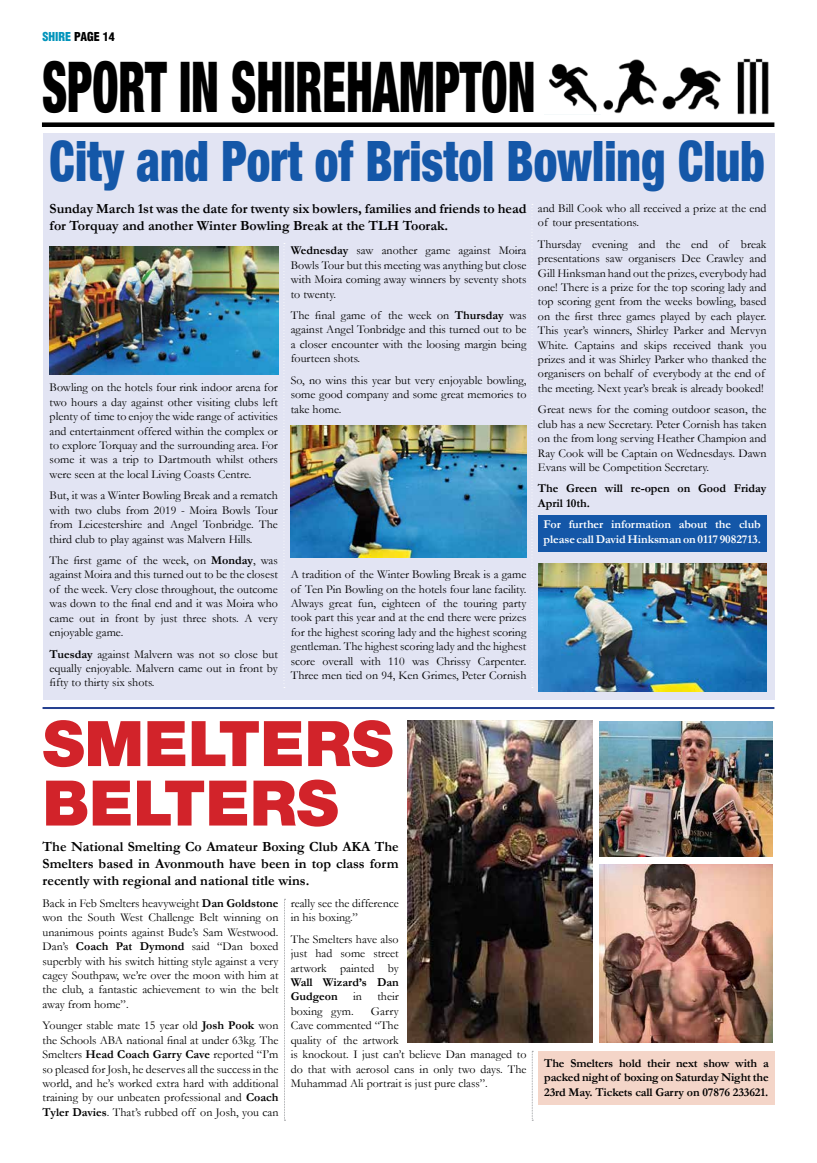
<style>
.page{position:relative;width:817px;height:1163px;background:#fff}
.page>*{position:absolute;margin:0;border:0;box-sizing:border-box;transform-origin:0 0}
.t1{font:900 condensed 69.8px "Helvetica Neue LTW1 G";color:#000;scale:.67 1}
.t2{font:900 62.8px/59.5px "Helvetica Neue LTW1 G";color:#d2232a}
.t3{font:900 condensed 55.6px "Helvetica Neue LTW1 G";color:#1457a8;scale:.85 1}
.t4{font:700 14px/16.8px "Garamond";color:#000;text-align:justify}
.t5{font:12px/14.4px "Garamond";color:#000;text-align:justify}
.t6{font:700 12px/14.4px "Garamond";color:#000}
.t7{font:700 12px/14.4px "Garamond";letter-spacing:-.005em;color:#fff}
.t8{font:900 condensed 12px "Helvetica LT";color:#000}
.s1{color:#0094bb}
.s2{font-weight:700}
</style>
<div class="page">
<div style="left:537px;top:1050px;width:237px;height:54px;background:#f4d5c8"></div>
<div style="left:43px;top:133px;width:731px;height:566px;background:#e2e4f3"></div>
<div style="left:538px;top:515px;width:228px;height:37px;background:#1457a8"></div>
<img style="left:662px;top:67px;width:59px;height:43px">
<img style="left:737px;top:58px;width:32px;height:57px">
<img style="left:549px;top:59px;width:108px;height:55px">
<div style="left:42px;top:122px;width:732px;height:5px;background:#000"></div>
<hr style="left:43px;top:707px;width:731px;height:2px;background:#25408f">
<svg style="left:283px;top:243px;width:2px;height:445px"></svg>
<img style="left:290px;top:425px;width:236px;height:133px">
<img style="left:50px;top:246px;width:228px;height:128px">
<img style="left:538px;top:563px;width:228px;height:128px">
<img style="left:407px;top:720px;width:185px;height:322px">
<img style="left:600px;top:864px;width:172px;height:178px">
<img style="left:600px;top:721px;width:172px;height:135px">
<svg style="left:284px;top:898px;width:1px;height:222px"></svg>
<svg style="left:532px;top:1050px;width:1px;height:70px"></svg>
<p class="t8" style="left:43px;top:29px;width:74px"><span class="s1">SHIRE</span> PAGE 14</p>
<h1 class="t1" style="left:42px;top:45px;width:737px">SPORT IN SHIREHAMPTON</h1>
<h3 class="t3" style="left:50px;top:128px;width:842px">City and Port of Bristol Bowling Club</h3>
<p class="t4" style="left:50px;top:200px;width:478px">Sunday March 1st was the date for twenty six bowlers, families and friends to head for Torquay and another Winter Bowling Break at the TLH Toorak.</p>
<p class="t5" style="left:50px;top:380px;width:230px">Bowling on the hotels four rink indoor arena for two hours a day against other visiting clubs left plenty of time to enjoy the wide range of activities and entertainment offered within the complex or to explore Torquay and the surrounding area. For some it was a trip to Dartmouth whilst others were seen at the local Living Coasts Centre.</p>
<p class="t5" style="left:50px;top:488px;width:230px">But, it was a Winter Bowling Break and a rematch with two clubs from 2019 - Moira Bowls Tour from Leicestershire and Angel Tonbridge. The third club to play against was Malvern Hills.</p>
<p class="t5" style="left:50px;top:553px;width:230px">The first game of the week, on <span class="s2">Monday</span>, was against Moira and this turned out to be the closest of the week. Very close throughout, the outcome was down to the final end and it was Moira who came out in front by just three shots. A very enjoyable game.</p>
<p class="t5" style="left:50px;top:646px;width:230px"><span class="s2">Tuesday</span> against Malvern was not so close but equally enjoyable. Malvern came out in front by fifty to thirty six shots.</p>
<p class="t5" style="left:291px;top:243px;width:237px"><span class="s2">Wednesday</span> saw another game against Moira Bowls Tour but this meeting was anything but close with Moira coming away winners by seventy shots to twenty.</p>
<p class="t5" style="left:291px;top:308px;width:237px">The final game of the week on <span class="s2">Thursday</span> was against Angel Tonbridge and this turned out to be a closer encounter with the loosing margin being fourteen shots.</p>
<p class="t5" style="left:291px;top:372px;width:237px">So, no wins this year but very enjoyable bowling, some good company and some great memories to take home.</p>
<p class="t5" style="left:291px;top:567px;width:237px">A tradition of the Winter Bowling Break is a game of Ten Pin Bowling on the hotels four lane facility.<br>Always great fun, eighteen of the touring party took part this year and at the end there were prizes for the highest scoring lady and the highest scoring gentleman. The highest scoring lady and the highest score overall with 110 was Chrissy Carpenter.<br>Three men tied on 94, Ken Grimes, Peter Cornish</p>
<p class="t5" style="left:537px;top:201px;width:230px">and Bill Cook who all received a prize at the end of tour presentations.</p>
<p class="t5" style="left:537px;top:236px;width:230px;text-align:left">Thursday evening and the end of break presentations saw organisers Dee Crawley and Gill Hinksman hand out the prizes, everybody had one! There is a prize for the top scoring lady and top scoring gent from the weeks bowling, based on the first three games played by each player.<br>This year’s winners, Shirley Parker and Mervyn White. Captains and skips received thank you prizes and it was Shirley Parker who thanked the organisers on behalf of everybody at the end of the meeting. Next year’s break is already booked!</p>
<p class="t5" style="left:537px;top:402px;width:230px">Great news for the coming outdoor season, the club has a new Secretary. Peter Cornish has taken on the from long serving Heather Champion and Ray Cook will be Captain on Wednesdays. Dawn Evans will be Competition Secretary.</p>
<p class="t6" style="left:537px;top:481px;width:230px">The Green will re-open on Good Friday<br>April 10th.</p>
<p class="t7" style="left:543px;top:517px;width:219px">For further information about the club please call David Hinksman on 0117 9082713.</p>
<h2 class="t2" style="left:43px;top:713px;width:352px">SMELTERS<br>BELTERS</h2>
<p class="t4" style="left:43px;top:838px;width:357px">The National Smelting Co Amateur Boxing Club AKA The Smelters based in Avonmouth have been in top class form recently with regional and national title wins.</p>
<p class="t5" style="left:43px;top:895px;width:237px">Back in Feb Smelters heavyweight <span class="s2">Dan Goldstone </span>won the South West Challenge Belt winning on unanimous points against Bude’s Sam Westwood.<br>Dan’s <span class="s2">Coach Pat Dymond</span> said “Dan boxed superbly with his switch hitting style against a very cagey Southpaw, we’re over the moon with him at the club, a fantastic achievement to win the belt away from home”.</p>
<p class="t5" style="left:43px;top:1017px;width:237px">Younger stable mate 15 year old <span class="s2">Josh Pook</span> won the Schools ABA national final at under 63kg. The Smelters <span class="s2">Head Coach Garry Cave</span> reported “I’m so pleased for Josh, he deserves all the success in the world, and he’s worked extra hard with additional training by our unbeaten professional and <span class="s2">Coach Tyler Davies</span>. That’s rubbed off on Josh, you can</p>
<p class="t5" style="left:291px;top:895px;width:109px">really see the difference in his boxing.”</p>
<p class="t5" style="left:291px;top:931px;width:109px">The Smelters have also just had some street artwork painted by</p>
<p class="t6" style="left:291px;top:974px;width:109px">Wall Wizard’s Dan<br>Gudgeon</p>
<p class="t5" style="left:353px;top:989px;width:10px">in</p>
<p class="t5" style="left:377px;top:989px;width:23px">their</p>
<p class="t5" style="left:291px;top:1003px;width:65px">boxing gym.</p>
<p class="t5" style="left:291px;top:1003px;width:237px;text-align:left;text-indent:80px">Garry<br>Cave commented “The<br>quality of the artwork<br>is knockout. I just can’t believe Dan managed to do that with aerosol cans in only two days. The<br>Muhammad Ali portrait is just pure class”.</p>
<p class="t6" style="left:544px;top:1055px;width:226px;text-align:justify">The Smelters hold their next show with a packed night of boxing on Saturday Night the 23rd May. Tickets call Garry on 07876 233621.</p>
</div>
